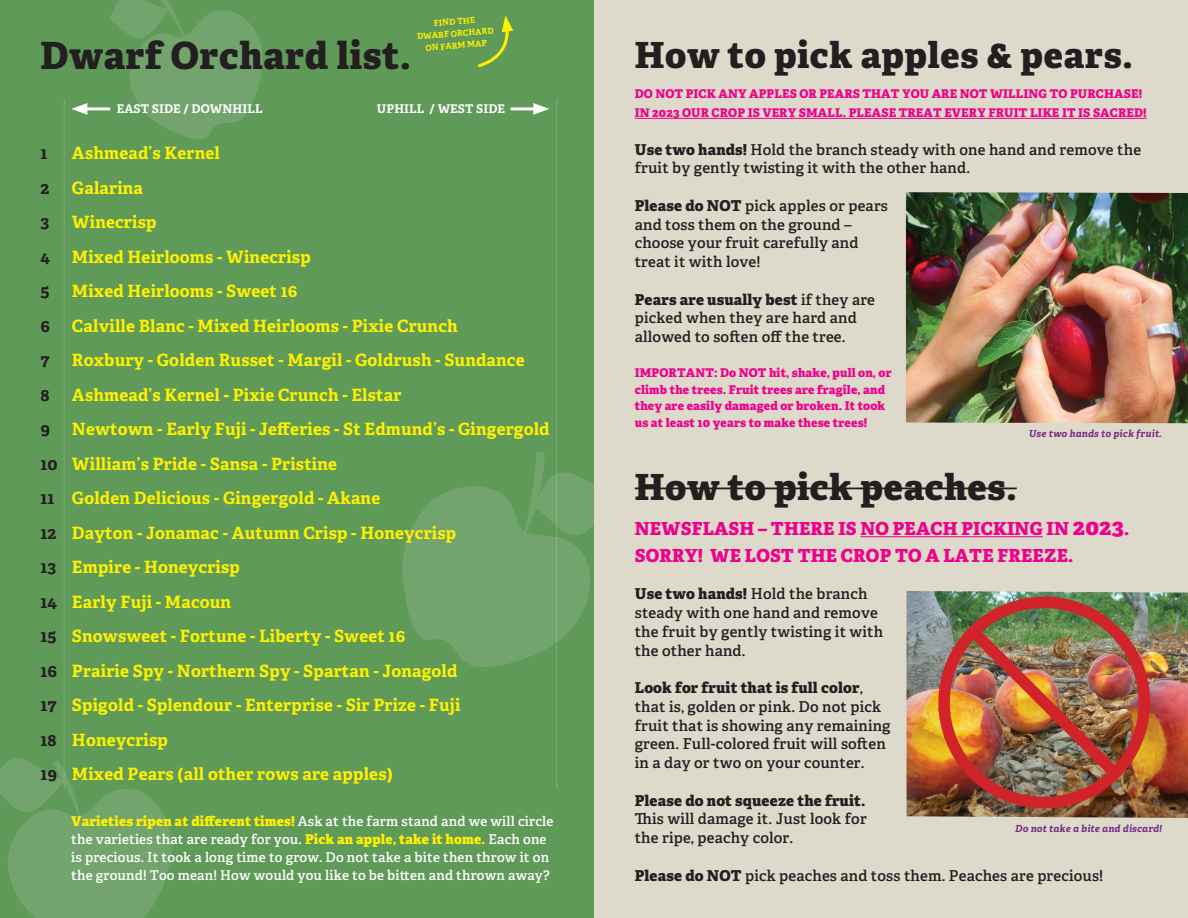
<style>
.page{position:relative;width:1188px;height:918px;background:#fff}
.page>*{position:absolute;margin:0;border:0;box-sizing:border-box;transform-origin:0 0}
.t1{font:800 37.5px "Adelle";letter-spacing:.02em;color:#231f20}
.t2{font:800 36px "Adelle";letter-spacing:.02em;color:#231f20}
.t3{font:800 18px/27px "Adelle";letter-spacing:.01em;color:#ed028b}
.t4{font:700 16.95px "Adelle";letter-spacing:.01em;color:#fff101}
.t5{font:700 16.95px "Adelle";color:#231f20}
.t6{font:600 15px/18.8px "Adelle";letter-spacing:.01em;color:#231f20}
.t7{font:600 13.5px/18px "Adelle";letter-spacing:.01em;color:#fff}
.t8{font:800 12px/16.5px "Adelle";letter-spacing:.01em;color:#ed028c}
.t9{font:700 12px "Adelle";letter-spacing:.01em;color:#fff}
.t10{font:italic 700 9.75px "Adelle";letter-spacing:.02em;color:#752b83}
.t11{font:700 8.25px "Adelle";color:#fff101}
.s1{color:#231f20}
.s2{font-weight:800;color:#fff101}
.s3{font-weight:800}
.s4{font-size:22.5px}
</style>
<div class="page">
<div style="left:0;top:0;width:594px;height:918px;background:#5f9a59"></div>
<div style="left:594px;top:0;width:594px;height:918px;background:#ddd9cb"></div>
<hr style="left:635px;top:118px;width:512px;height:1px;background:#ed028c">
<hr style="left:861px;top:536px;width:182px;height:1px;background:#ed028b">
<hr style="left:635px;top:488px;width:382px;height:1px;background:#231f20">
<img style="left:906px;top:192px;width:282px;height:231px">
<img style="left:907px;top:591px;width:281px;height:227px">
<img style="left:918px;top:591px;width:236px;height:227px">
<img style="left:956px;top:614px;width:176px;height:177px">
<svg style="left:478px;top:15px;width:35px;height:52px"></svg>
<svg style="left:403px;top:100px;width:191px;height:688px"></svg>
<svg style="left:0;top:0;width:263px;height:918px"></svg>
<p class="t11" style="left:433px;top:18px;width:43px;rotate:-5deg">FIND THE</p>
<p class="t11" style="left:417px;top:32px;width:78px;rotate:-5deg">DWARF ORCHARD</p>
<p class="t11" style="left:425px;top:43px;width:63px;rotate:-5deg">ON FARM MAP</p>
<p class="t1" style="left:40px;top:31px;width:372px">Dwarf Orchard list.</p>
<p class="t9" style="left:117px;top:101px;width:147px">EAST SIDE / DOWNHILL</p>
<p class="t9" style="left:377px;top:101px;width:130px">UPHILL / WEST SIDE</p>
<p class="t5" style="left:40px;top:143px;width:8px">1</p>
<p class="t4" style="left:72px;top:143px;width:149px">Ashmead’s Kernel</p>
<p class="t5" style="left:40px;top:177px;width:10px">2</p>
<p class="t4" style="left:72px;top:177px;width:73px">Galarina</p>
<p class="t5" style="left:40px;top:212px;width:10px">3</p>
<p class="t4" style="left:72px;top:212px;width:86px">Winecrisp</p>
<p class="t5" style="left:40px;top:246px;width:11px">4</p>
<p class="t4" style="left:72px;top:246px;width:240px">Mixed Heirlooms - Winecrisp</p>
<p class="t5" style="left:40px;top:281px;width:11px">5</p>
<p class="t4" style="left:72px;top:281px;width:227px">Mixed Heirlooms - Sweet 16</p>
<p class="t5" style="left:40px;top:315px;width:11px">6</p>
<p class="t4" style="left:72px;top:315px;width:387px">Calville Blanc - Mixed Heirlooms - Pixie Crunch</p>
<p class="t5" style="left:40px;top:350px;width:11px">7</p>
<p class="t4" style="left:72px;top:350px;width:454px">Roxbury - Golden Russet - Margil - Goldrush - Sundance</p>
<p class="t5" style="left:40px;top:384px;width:11px">8</p>
<p class="t4" style="left:72px;top:384px;width:331px">Ashmead’s Kernel - Pixie Crunch - Elstar</p>
<p class="t5" style="left:40px;top:419px;width:11px">9</p>
<p class="t4" style="left:72px;top:419px;width:479px">Newtown - Early Fuji - Jefferies - St Edmund’s - Gingergold</p>
<p class="t4" style="left:40px;top:453px;width:298px"><span class="s1">10</span> William’s Pride - Sansa - Pristine</p>
<p class="t4" style="left:40px;top:488px;width:341px"><span class="s1">11</span> Golden Delicious - Gingergold - Akane</p>
<p class="t4" style="left:40px;top:522px;width:417px"><span class="s1">12</span> Dayton - Jonamac - Autumn Crisp - Honeycrisp</p>
<p class="t4" style="left:40px;top:557px;width:201px"><span class="s1">13</span> Empire - Honeycrisp</p>
<p class="t4" style="left:40px;top:591px;width:192px"><span class="s1">14</span> Early Fuji - Macoun</p>
<p class="t4" style="left:40px;top:626px;width:366px"><span class="s1">15</span> Snowsweet - Fortune - Liberty - Sweet 16</p>
<p class="t4" style="left:40px;top:660px;width:418px"><span class="s1">16</span> Prairie Spy - Northern Spy - Spartan - Jonagold</p>
<p class="t4" style="left:40px;top:695px;width:422px"><span class="s1">17</span> Spigold - Splendour - Enterprise - Sir Prize - Fuji</p>
<p class="t4" style="left:40px;top:729px;width:129px"><span class="s1">18</span> Honeycrisp</p>
<p class="t4" style="left:40px;top:764px;width:354px"><span class="s1">19</span> Mixed Pears (all other rows are apples)</p>
<p class="t7" style="left:71px;top:813px;width:484px"><span class="s2">Varieties ripen at different times!</span> Ask at the farm stand and we will circle the varieties that are ready for you. <span class="s2">Pick an apple, take it home.</span> Each one is precious. It took a long time to grow. Do not take a bite then throw it on the ground! Too mean! How would you like to be bitten and thrown away?</p>
<p class="t2" style="left:635px;top:31px;width:500px">How to pick apples &amp; pears.</p>
<p class="t8" style="left:635px;top:84px;width:513px;line-height:19.5px">DO NOT PICK ANY APPLES OR PEARS THAT YOU ARE NOT WILLING TO PURCHASE!<br>IN 2023 OUR CROP IS VERY SMALL. PLEASE TREAT EVERY FRUIT LIKE IT IS SACRED!</p>
<p class="t6" style="left:635px;top:140px;width:508px"><span class="s3">Use two hands!</span> Hold the branch steady with one hand and remove the fruit by gently twisting it with the other hand.</p>
<p class="t6" style="left:635px;top:196px;width:255px"><span class="s3">Please do NOT</span> pick apples or pears and toss them on the ground – choose your fruit carefully and treat it with love!</p>
<p class="t6" style="left:635px;top:290px;width:242px"><span class="s3">Pears are usually best</span> if they are picked when they are hard and allowed to soften off the tree.</p>
<p class="t8" style="left:635px;top:365px;width:258px">IMPORTANT: Do NOT hit, shake, pull on, or climb the trees. Fruit trees are fragile, and they are easily damaged or broken. It took us at least 10 years to make these trees!</p>
<p class="t10" style="left:1029px;top:427px;width:135px">Use two hands to pick fruit.</p>
<p class="t2" style="left:635px;top:464px;width:383px">How to pick peaches.</p>
<p class="t3" style="left:635px;top:515px;width:496px">NEWSFLASH – THERE IS NO PEACH PICKING IN <span class="s4">2023</span>.<br>SORRY! WE LOST THE CROP TO A LATE FREEZE.</p>
<p class="t6" style="left:635px;top:585px;width:250px"><span class="s3">Use two hands!</span> Hold the branch steady with one hand and remove the fruit by gently twisting it with the other hand.</p>
<p class="t6" style="left:635px;top:679px;width:257px"><span class="s3">Look for fruit that is full color</span>, that is, golden or pink. Do not pick fruit that is showing any remaining green. Full-colored fruit will soften in a day or two on your counter.</p>
<p class="t6" style="left:635px;top:791px;width:233px;text-align:justify"><span class="s3">Please do not squeeze the fruit.<br></span>This will damage it. Just look for the ripe, peachy color.</p>
<p class="t6" style="left:635px;top:866px;width:470px"><span class="s3">Please do NOT</span> pick peaches and toss them. Peaches are precious!</p>
<p class="t10" style="left:1015px;top:823px;width:148px">Do not take a bite and discard!</p>
</div>
